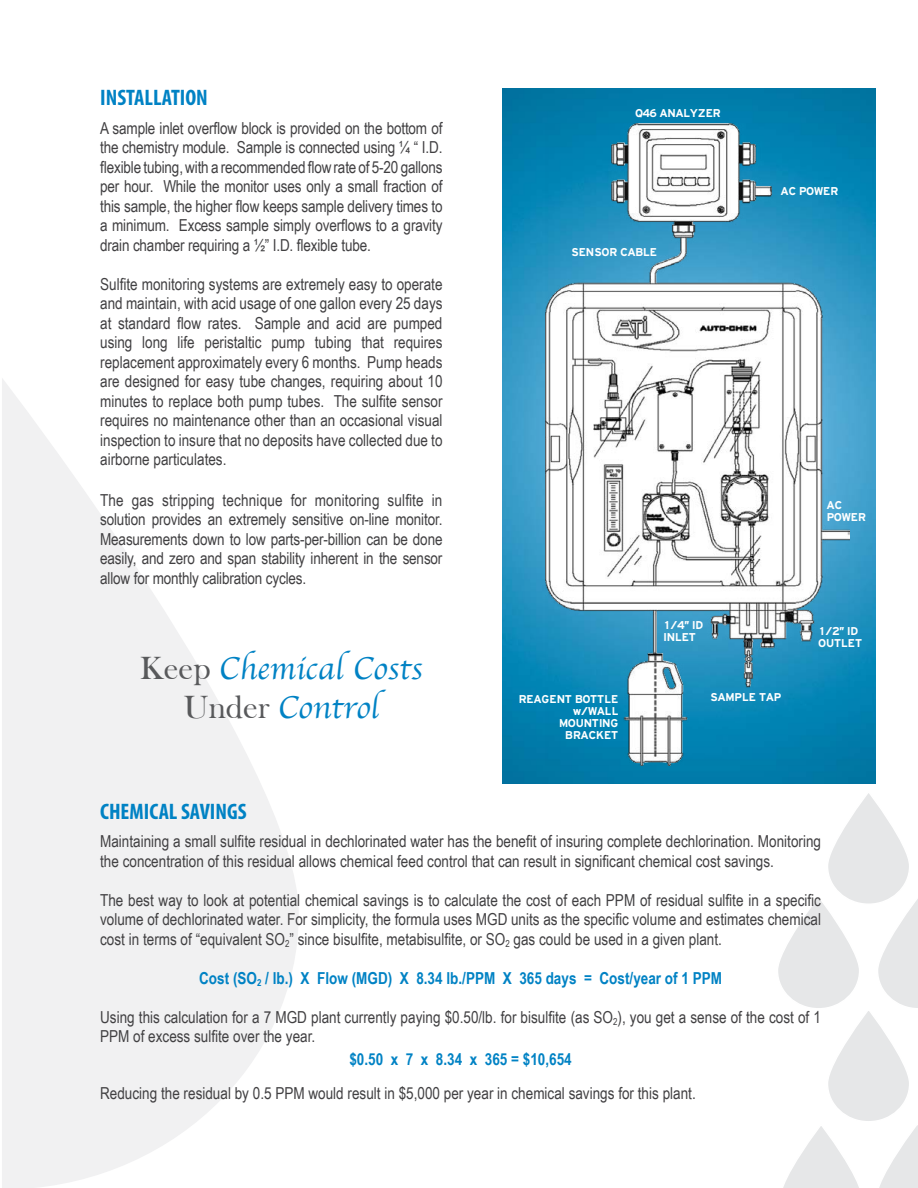
<style>
.page{position:relative;width:918px;height:1188px;background:#fff}
.page>*{position:absolute;margin:0;border:0;box-sizing:border-box;transform-origin:0 0}
.t1{font:33px/39.6px "Apple Chancery";color:#0082c4;text-align:center}
.t2{font:700 condensed 22.5px "Myriad Pro";color:#0082c4}
.t3{font:16.5px/19.5px "Arial Narrow";color:#414042;text-align:justify}
.t4{font:700 16.5px "Arial Narrow";color:#0082c4}
.t5{font:12px/12px "Hitthe Road";color:#fff}
.s1{font-family:"Bask Old Face";color:#58595b}
</style>
<div class="page">
<svg style="left:2px;top:379px;width:297px;height:809px;fill:#f1f1f2"></svg>
<img style="left:502px;top:88px;width:374px;height:696px">
<svg style="left:783px;top:1126px;width:76px;height:62px"></svg>
<svg style="left:827px;top:792px;width:83px;height:112px;fill:#e6e7e8"></svg>
<div style="left:827px;top:791px;width:83px;height:114px;border:2px solid #fff;border-radius:40px"></div>
<svg style="left:877px;top:896px;width:41px;height:112px"></svg>
<svg style="left:777px;top:896px;width:83px;height:113px;fill:#e6e7e8"></svg>
<div style="left:777px;top:896px;width:83px;height:114px;border:2px solid #fff;border-radius:40px"></div>
<svg style="left:827px;top:1009px;width:83px;height:113px;fill:#e6e7e8"></svg>
<div style="left:827px;top:1009px;width:83px;height:114px;border:2px solid #fff;border-radius:40px"></div>
<svg style="left:879px;top:1125px;width:39px;height:63px"></svg>
<img style="left:546px;top:123px;width:304px;height:642px">
<h2 class="t2" style="left:100px;top:83px;width:109px">INSTALLATION</h2>
<p class="t3" style="left:100px;top:117px;width:344px">A sample inlet overflow block is provided on the bottom of the chemistry module. Sample is connected using ¼ “ I.D. flexible tubing, with a recommended flow rate of 5-20 gallons per hour. While the monitor uses only a small fraction of this sample, the higher flow keeps sample delivery times to a minimum. Excess sample simply overflows to a gravity drain chamber requiring a ½” I.D. flexible tube.</p>
<p class="t3" style="left:100px;top:273px;width:344px">Sulfite monitoring systems are extremely easy to operate and maintain, with acid usage of one gallon every 25 days at standard flow rates. Sample and acid are pumped using long life peristaltic pump tubing that requires replacement approximately every 6 months. Pump heads are designed for easy tube changes, requiring about 10 minutes to replace both pump tubes. The sulfite sensor requires no maintenance other than an occasional visual inspection to insure that no deposits have collected due to airborne particulates.</p>
<p class="t3" style="left:100px;top:489px;width:344px">The gas stripping technique for monitoring sulfite in solution provides an extremely sensitive on-line monitor.<br>Measurements down to low parts-per-billion can be done easily, and zero and span stability inherent in the sensor allow for monthly calibration cycles.</p>
<h1 class="t1" style="left:140px;top:648px;width:284px"><span class="s1">Keep</span> Chemical Costs<br><span class="s1">Under</span> Control</h1>
<p class="t5" style="left:635px;top:108px;width:87px">Q46 ANALYZER</p>
<p class="t5" style="left:571px;top:246px;width:88px">SENSOR CABLE</p>
<p class="t5" style="left:781px;top:186px;width:59px">AC POWER</p>
<p class="t5" style="left:663px;top:620px;width:41px">1/4" ID<br>INLET</p>
<p class="t5" style="left:827px;top:499px;width:41px">AC<br>POWER</p>
<p class="t5" style="left:819px;top:626px;width:45px">1/2" ID<br>OUTLET</p>
<p class="t5" style="left:519px;top:694px;width:101px;text-align:right">REAGENT BOTTLE w/WALL<br>MOUNTING<br>BRACKET</p>
<p class="t5" style="left:710px;top:692px;width:73px">SAMPLE TAP</p>
<h2 class="t2" style="left:100px;top:797px;width:148px">CHEMICAL SAVINGS</h2>
<p class="t3" style="left:100px;top:831px;width:722px">Maintaining a small sulfite residual in dechlorinated water has the benefit of insuring complete dechlorination. Monitoring the concentration of this residual allows chemical feed control that can result in significant chemical cost savings.</p>
<p class="t3" style="left:100px;top:890px;width:722px">The best way to look at potential chemical savings is to calculate the cost of each PPM of residual sulfite in a specific volume of dechlorinated water. For simplicity, the formula uses MGD units as the specific volume and estimates chemical cost in terms of “equivalent SO<sub>2</sub>” since bisulfite, metabisulfite, or SO<sub>2</sub> gas could be used in a given plant.</p>
<p class="t4" style="left:199px;top:966px;width:524px">Cost (SO<sub>2</sub> / lb.) X Flow (MGD) X 8.34 lb./PPM X 365 days = Cost/year of 1 PPM</p>
<p class="t3" style="left:100px;top:1007px;width:722px">Using this calculation for a 7 MGD plant currently paying $0.50/lb. for bisulfite (as SO<sub>2</sub>), you get a sense of the cost of 1<br>PPM of excess sulfite over the year.</p>
<p class="t4" style="left:349px;top:1047px;width:224px">$0.50 x 7 x 8.34 x 365 = $10,654</p>
<p class="t3" style="left:100px;top:1083px;width:597px">Reducing the residual by 0.5 PPM would result in $5,000 per year in chemical savings for this plant.</p>
</div>
